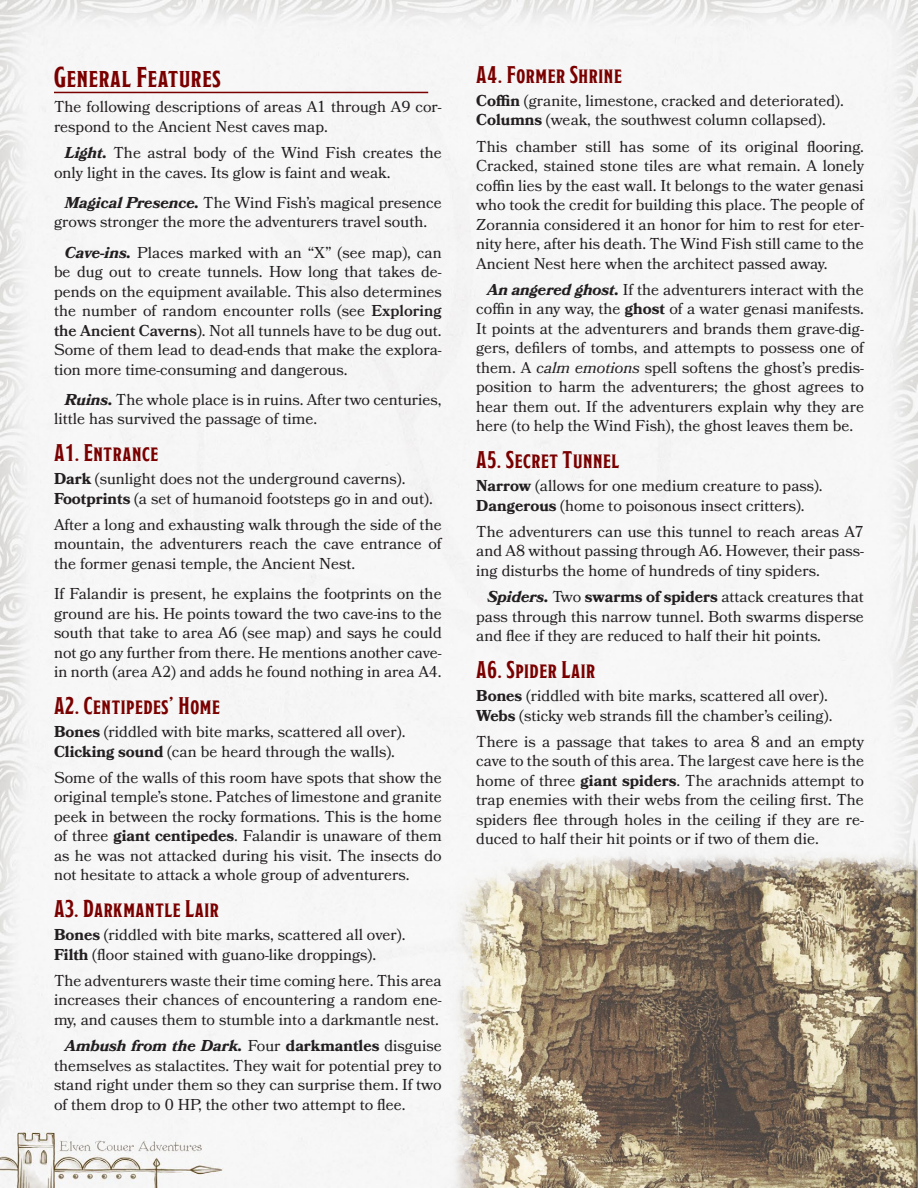
<style>
.page{position:relative;width:918px;height:1188px;background:#f6f6f6}
.page>*{position:absolute;margin:0;border:0;box-sizing:border-box;transform-origin:0 0}
.Heading_2{font:700 28.5px "Modesto Condensed";letter-spacing:.025em;color:#7a0000}
.Heading_3{font:700 24px "Modesto Condensed";letter-spacing:.025em;color:#7a0000}
.Core_Body{font:15.75px/19.5px "Bookmania";color:#231f20;text-align:justify}
.Inline_Subhead{font:15.75px/19.5px "Bookmania";color:#231f20;text-align:justify}
.Body_Descriptions{font:15.75px "Bookmania";color:#231f20}
.s1{font-weight:700;font-style:italic}
.s2{font-weight:600}
.s3{font-weight:700}
.s4{font-style:italic}
</style>
<div class="page">
<img style="left:450px;top:845px;width:468px;height:343px">
<hr style="left:54px;top:92px;width:374px;height:1px;background:#7a0000">
<p class="Heading_2" style="left:54px;top:63px;width:168px">General Features</p>
<p class="Core_Body" style="left:54px;top:97px;width:389px">The following descriptions of areas A1 through A9 cor&shy;respond to the Ancient Nest caves map.</p>
<p class="Inline_Subhead" style="left:54px;top:143px;width:389px;text-indent:11px"><span class="s1">Light.</span> The astral body of the Wind Fish creates the only light in the caves. Its glow is faint and weak.</p>
<p class="Inline_Subhead" style="left:54px;top:193px;width:389px;text-indent:11px"><span class="s1">Magical Presence.</span> The Wind Fish’s magical presence grows stronger the more the adventurers travel south.</p>
<p class="Inline_Subhead" style="left:54px;top:242px;width:389px;text-indent:11px"><span class="s1">Cave-ins.</span> Places marked with an “X” (see map), can be dug out to create tunnels. How long that takes de&shy;pends on the equipment available. This also determines the number of random encounter rolls (see <span class="s2">Exploring the Ancient Caverns</span>). Not all tunnels have to be dug out.<br>Some of them lead to dead-ends that make the explora&shy;tion more time-consuming and dangerous.</p>
<p class="Inline_Subhead" style="left:54px;top:390px;width:389px;text-indent:11px"><span class="s1">Ruins.</span> The whole place is in ruins. After two centuries, little has survived the passage of time.</p>
<p class="Heading_3" style="left:54px;top:441px;width:106px">A1. Entrance</p>
<p class="Body_Descriptions" style="left:54px;top:470px;width:353px"><span class="s3">Dark</span> (sunlight does not the underground caverns).</p>
<p class="Body_Descriptions" style="left:54px;top:489px;width:380px"><span class="s3">Footprints</span> (a set of humanoid footsteps go in and out).</p>
<p class="Core_Body" style="left:54px;top:515px;width:389px">After a long and exhausting walk through the side of the mountain, the adventurers reach the cave entrance of the former genasi temple, the Ancient Nest.</p>
<p class="Core_Body" style="left:54px;top:584px;width:389px">If Falandir is present, he explains the footprints on the ground are his. He points toward the two cave-ins to the south that take to area A6 (see map) and says he could not go any further from there. He mentions another cave&shy;in north (area A2) and adds he found nothing in area A4.</p>
<p class="Heading_3" style="left:54px;top:694px;width:167px">A2. Centipedes’ Home</p>
<p class="Body_Descriptions" style="left:54px;top:722px;width:353px"><span class="s3">Bones</span> (riddled with bite marks, scattered all over).</p>
<p class="Body_Descriptions" style="left:54px;top:742px;width:343px"><span class="s3">Clicking sound</span> (can be heard through the walls).</p>
<p class="Core_Body" style="left:54px;top:768px;width:389px">Some of the walls of this room have spots that show the original temple’s stone. Patches of limestone and granite peek in between the rocky formations. This is the home of three <span class="s3">giant centipedes</span>. Falandir is unaware of them as he was not attacked during his visit. The insects do not hesitate to attack a whole group of adventurers.</p>
<p class="Heading_3" style="left:54px;top:897px;width:167px">A3. Darkmantle Lair</p>
<p class="Body_Descriptions" style="left:54px;top:925px;width:353px"><span class="s3">Bones</span> (riddled with bite marks, scattered all over).</p>
<p class="Body_Descriptions" style="left:54px;top:945px;width:324px"><span class="s3">Filth</span> (floor stained with guano-like droppings).</p>
<p class="Core_Body" style="left:54px;top:971px;width:389px">The adventurers waste their time coming here. This area increases their chances of encountering a random ene&shy;my, and causes them to stumble into a darkmantle nest.</p>
<p class="Inline_Subhead" style="left:54px;top:1036px;width:389px;text-indent:11px"><span class="s1">Ambush from the Dark.</span> Four <span class="s3">darkmantles</span> disguise themselves as stalactites. They wait for potential prey to stand right under them so they can surprise them. If two of them drop to 0 HP, the other two attempt to flee.</p>
<p class="Heading_3" style="left:476px;top:63px;width:147px">A4. Former Shrine</p>
<p class="Body_Descriptions" style="left:476px;top:91px;width:369px"><span class="s3">Coffin</span> (granite, limestone, cracked and deteriorated).</p>
<p class="Body_Descriptions" style="left:476px;top:111px;width:351px"><span class="s3">Columns</span> (weak, the southwest column collapsed).</p>
<p class="Core_Body" style="left:476px;top:136px;width:389px">This chamber still has some of its original flooring.<br>Cracked, stained stone tiles are what remain. A lonely coffin lies by the east wall. It belongs to the water genasi who took the credit for building this place. The people of Zorannia considered it an honor for him to rest for eter&shy;nity here, after his death. The Wind Fish still came to the Ancient Nest here when the architect passed away.</p>
<p class="Inline_Subhead" style="left:476px;top:280px;width:389px;text-indent:11px"><span class="s1">An angered ghost.</span> If the adventurers interact with the coffin in any way, the <span class="s3">ghost</span> of a water genasi manifests.<br>It points at the adventurers and brands them grave-dig&shy;gers, defilers of tombs, and attempts to possess one of them. A <span class="s4">calm emotions</span> spell softens the ghost’s predis&shy;position to harm the adventurers; the ghost agrees to hear them out. If the adventurers explain why they are here (to help the Wind Fish), the ghost leaves them be.</p>
<p class="Heading_3" style="left:476px;top:448px;width:145px">A5. Secret Tunnel</p>
<p class="Body_Descriptions" style="left:476px;top:477px;width:348px"><span class="s3">Narrow</span> (allows for one medium creature to pass).</p>
<p class="Body_Descriptions" style="left:476px;top:496px;width:330px"><span class="s3">Dangerous</span> (home to poisonous insect critters).</p>
<p class="Core_Body" style="left:476px;top:522px;width:389px">The adventurers can use this tunnel to reach areas A7 and A8 without passing through A6. However, their pass&shy;ing disturbs the home of hundreds of tiny spiders.</p>
<p class="Inline_Subhead" style="left:476px;top:587px;width:389px;text-indent:11px"><span class="s1">Spiders.</span> Two <span class="s3">swarms of spiders</span> attack creatures that pass through this narrow tunnel. Both swarms disperse and flee if they are reduced to half their hit points.</p>
<p class="Heading_3" style="left:476px;top:658px;width:120px">A6. Spider Lair</p>
<p class="Body_Descriptions" style="left:476px;top:686px;width:353px"><span class="s3">Bones</span> (riddled with bite marks, scattered all over).</p>
<p class="Body_Descriptions" style="left:476px;top:706px;width:358px"><span class="s3">Webs</span> (sticky web strands fill the chamber’s ceiling).</p>
<p class="Core_Body" style="left:476px;top:732px;width:389px">There is a passage that takes to area 8 and an empty cave to the south of this area. The largest cave here is the home of three <span class="s3">giant spiders</span>. The arachnids attempt to trap enemies with their webs from the ceiling first. The spiders flee through holes in the ceiling if they are re&shy;duced to half their hit points or if two of them die.</p>
</div>
